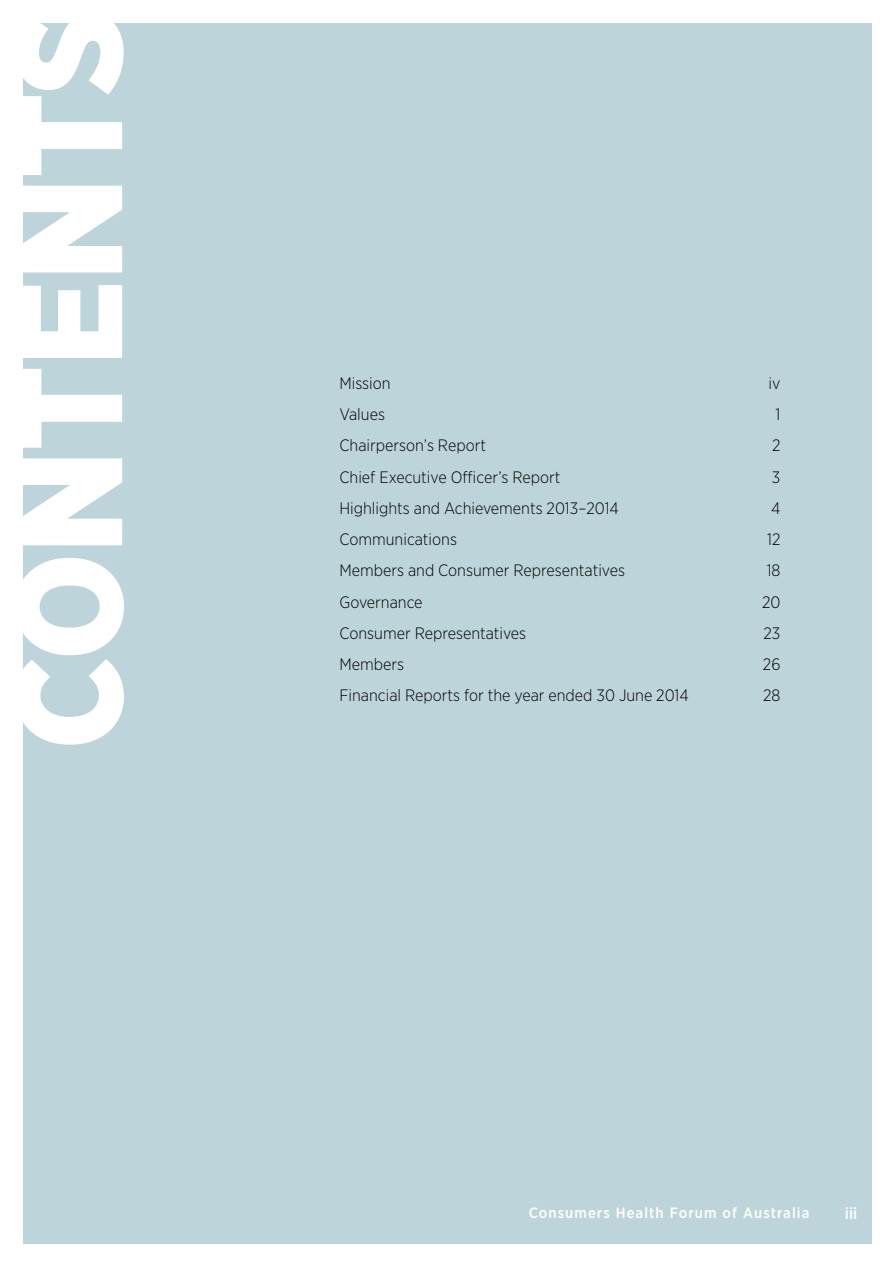
<style>
.page{position:relative;width:893px;height:1263px;background:#fff}
.page>*{position:absolute;margin:0;border:0;box-sizing:border-box;transform-origin:0 0}
.t1{font:900 150px "Gotham Narrow";color:#fff}
.t2{font:300 16.5px "Gotham Narrow";color:#000}
.t3{font:500 16.5px "Gotham Narrow";color:#fff}
.t4{font:500 15px "Gotham Narrow";letter-spacing:.07em;color:#fff}
</style>
<div class="page">
<div style="left:23px;top:23px;width:849px;height:1221px;background:#bdd4db"></div>
<h1 class="t1" style="left:-22px;top:749px;width:741px;rotate:-90deg">CONTENTS</h1>
<p class="t2" style="left:339px;top:373px;width:53px">Mission</p>
<p class="t2" style="left:768px;top:373px;width:13px">iv</p>
<p class="t2" style="left:339px;top:404px;width:47px">Values</p>
<p class="t2" style="left:776px;top:404px;width:6px">1</p>
<p class="t2" style="left:339px;top:436px;width:148px">Chairperson’s Report</p>
<p class="t2" style="left:772px;top:436px;width:10px">2</p>
<p class="t2" style="left:339px;top:467px;width:223px">Chief Executive Officer’s Report</p>
<p class="t2" style="left:772px;top:467px;width:10px">3</p>
<p class="t2" style="left:339px;top:498px;width:281px">Highlights and Achievements 2013–2014</p>
<p class="t2" style="left:771px;top:498px;width:11px">4</p>
<p class="t2" style="left:339px;top:529px;width:119px">Communications</p>
<p class="t2" style="left:767px;top:529px;width:15px">12</p>
<p class="t2" style="left:339px;top:561px;width:287px">Members and Consumer Representatives</p>
<p class="t2" style="left:767px;top:561px;width:15px">18</p>
<p class="t2" style="left:339px;top:592px;width:85px">Governance</p>
<p class="t2" style="left:762px;top:592px;width:20px">20</p>
<p class="t2" style="left:339px;top:623px;width:188px">Consumer Representatives</p>
<p class="t2" style="left:763px;top:623px;width:18px">23</p>
<p class="t2" style="left:339px;top:654px;width:66px">Members</p>
<p class="t2" style="left:763px;top:654px;width:19px">26</p>
<p class="t2" style="left:339px;top:686px;width:351px">Financial Reports for the year ended 30 June 2014</p>
<p class="t2" style="left:763px;top:686px;width:19px">28</p>
<p class="t4" style="left:529px;top:1203px;width:282px">Consumers Health Forum of Australia</p>
<p class="t3" style="left:845px;top:1203px;width:14px">iii</p>
</div>
